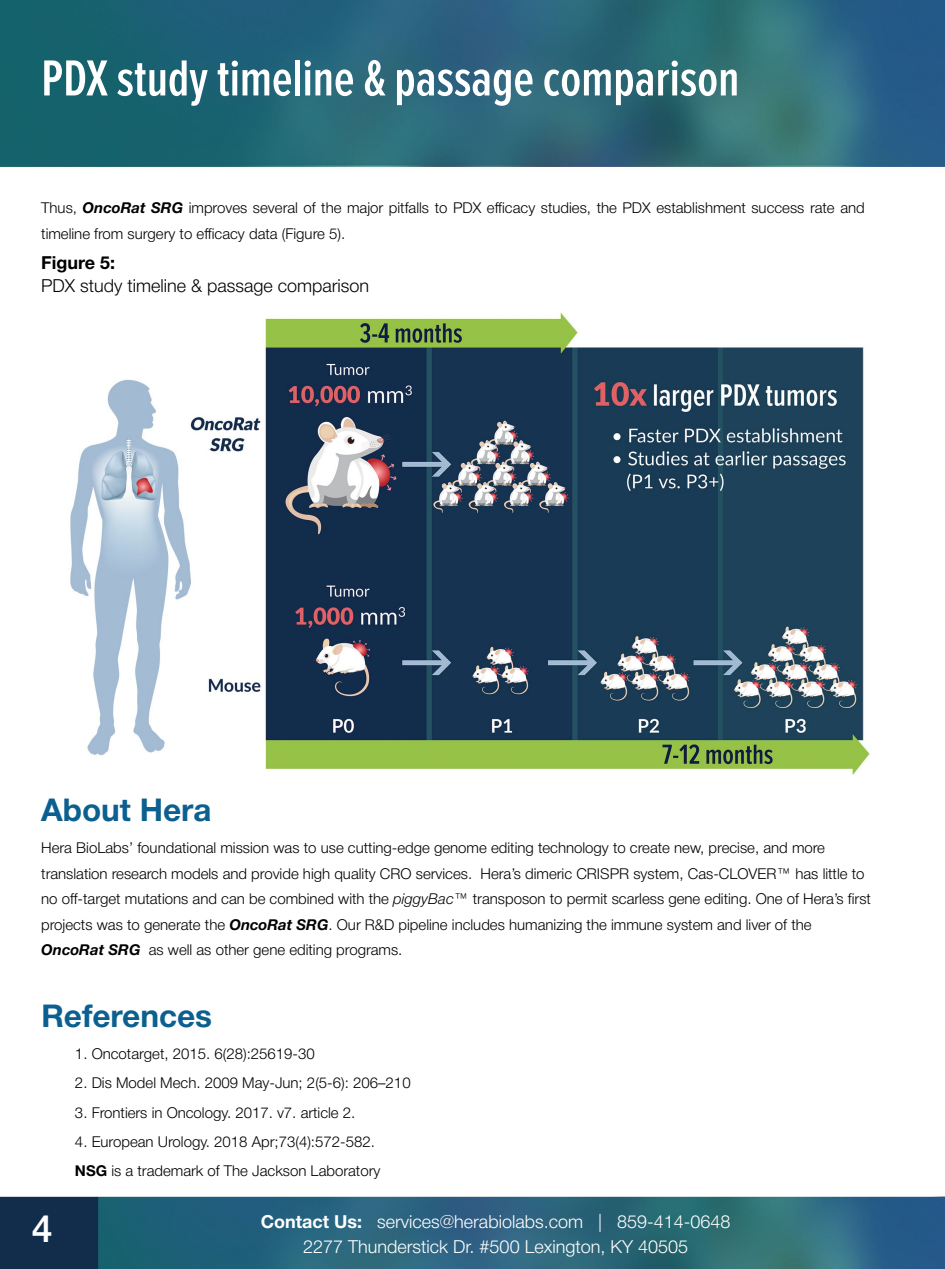
<style>
.page{position:relative;width:945px;height:1269px;background:#fff}
.page>*{position:absolute;margin:0;border:0;box-sizing:border-box;transform-origin:0 0}
.t1{font:600 52.5px "Proxima Nova Ex Cn";color:#fff}
.t2{font:500 37.5px "Helvetica Neue Cyr";color:#fff}
.t3{font:700 31.5px "Helvetica Neue Cyr";color:#0b6090}
.t4{font:300 18px/24.8px "Helvetica Neue Cyr";color:#fff;text-align:center}
.t5{font:300 18px "Helvetica Neue Cyr";color:#000}
.t6{font:700 18px "Helvetica Neue Cyr";color:#000}
.t7{font:300 15px/25.5px "Helvetica Neue Cyr";color:#000}
.s1{font-weight:700;font-style:italic}
.s2{font-style:italic}
.s3{font-weight:700}
</style>
<div class="page">
<img style="left:0;top:0;width:945px;height:1269px">
<h1 class="t1" style="left:41px;top:49px;width:700px">PDX study timeline &amp; passage comparison</h1>
<p class="t7" style="left:41px;top:195px;width:825px">Thus, <span class="s1">OncoRat SRG</span> improves several of the major pitfalls to PDX efficacy studies, the PDX establishment success rate and timeline from surgery to efficacy data (Figure 5).</p>
<p class="t6" style="left:41px;top:253px;width:76px">Figure 5:</p>
<p class="t5" style="left:41px;top:276px;width:330px">PDX study timeline &amp; passage comparison</p>
<h3 class="t3" style="left:41px;top:793px;width:172px">About Hera</h3>
<p class="t7" style="left:41px;top:835px;width:831px">Hera BioLabs’ foundational mission was to use cutting-edge genome editing technology to create new, precise, and more translation research models and provide high quality CRO services. Hera’s dimeric CRISPR system, Cas-CLOVER™ has little to no off-target mutations and can be combined with the <span class="s2">piggyBac</span>™ transposon to permit scarless gene editing. One of Hera’s first projects was to generate the <span class="s1">OncoRat SRG</span>. Our R&amp;D pipeline includes humanizing the immune system and liver of the <span class="s1">OncoRat SRG</span> as well as other gene editing programs.</p>
<h3 class="t3" style="left:41px;top:998px;width:172px">References</h3>
<p class="t7" style="left:75px;top:1041px;width:241px">1. Oncotarget, 2015. 6(28):25619-30</p>
<p class="t7" style="left:75px;top:1071px;width:337px">2. Dis Model Mech. 2009 May-Jun; 2(5-6): 206–210</p>
<p class="t7" style="left:75px;top:1100px;width:282px">3. Frontiers in Oncology. 2017. v7. article 2.</p>
<p class="t7" style="left:75px;top:1127px;width:307px;line-height:29.2px">4. European Urology. 2018 Apr;73(4):572-582.<br><span class="s3">NSG</span> is a trademark of The Jackson Laboratory</p>
<h2 class="t2" style="left:32px;top:1208px;width:22px">4</h2>
<p class="t4" style="left:261px;top:1209px;width:471px"><span class="s3">Contact Us:</span> services@herabiolabs.com | 859-414-0648<br>2277 Thunderstick Dr. #500 Lexington, KY 40505</p>
</div>
